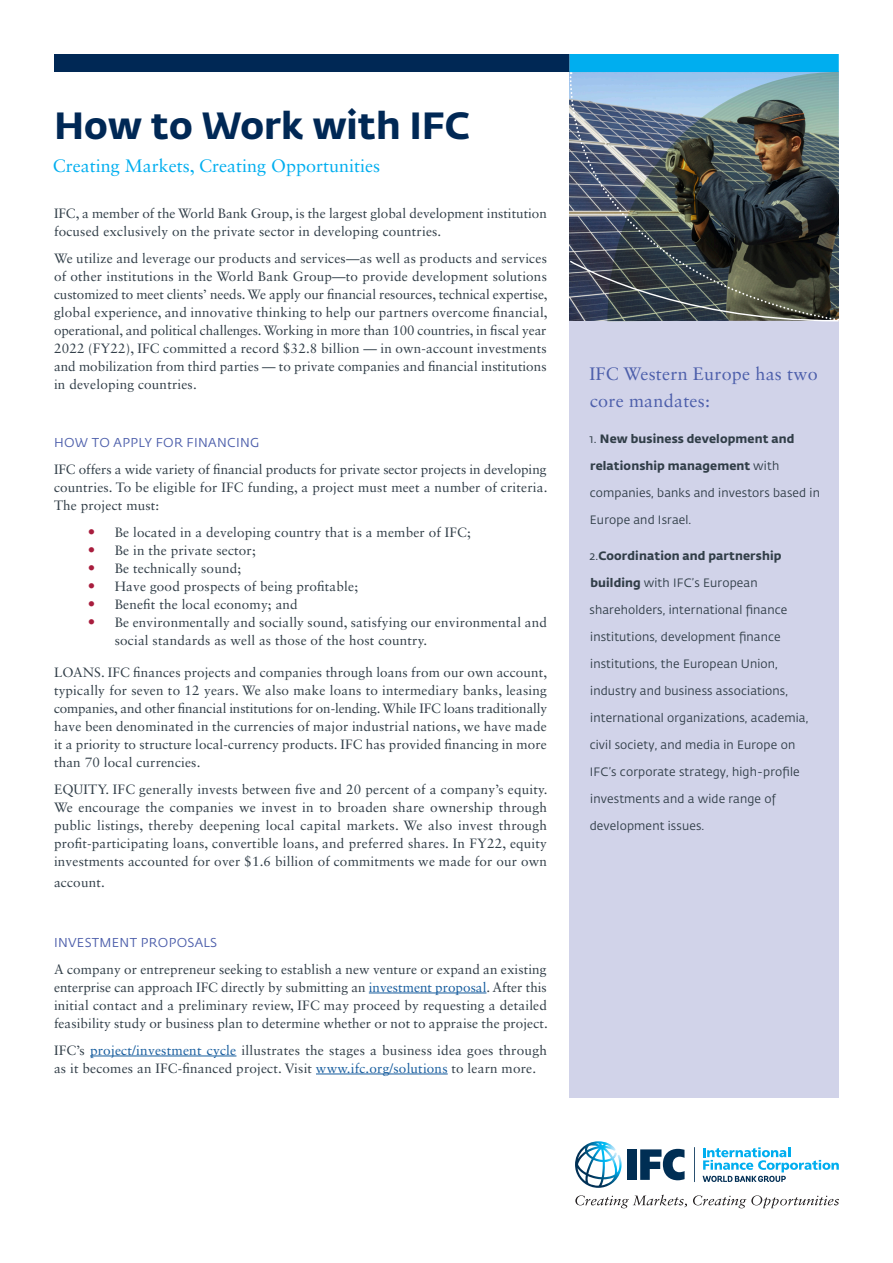
<style>
.page{position:relative;width:893px;height:1263px;background:#fff}
.page>*{position:absolute;margin:0;border:0;box-sizing:border-box;transform-origin:0 0}
.t1{font:700 37.5px "Fedra Sans Std";color:#002855}
.Subheader{font:18px "Sabon LT Std";color:#00aeef}
.Body_Subheads{font:18px/27px "Sabon LT Std";letter-spacing:.015em;color:#4d5fab}
.Body_Subheads-2{font:13.5px/18px "Sabon LT Std";letter-spacing:.015em;color:#313e48;text-align:justify}
.Body_Subheads-3{font:12.75px "Fedra Sans Std";letter-spacing:.025em;color:#4d5fab}
.Body_Subheads-4{font:12px "Fedra Sans Std";letter-spacing:.015em;color:#313e48}
.Body_Subheads-5{font:700 12px "Fedra Sans Std";letter-spacing:.01em;color:#313e48}
.s1{font-size:15px;color:#a81d3d}
.s2{color:#175d9e}
.s3{font-weight:400}
.s4{font-weight:700}
</style>
<div class="page">
<div style="left:570px;top:321px;width:269px;height:777px;background:#d1d3e9"></div>
<div style="left:54px;top:54px;width:516px;height:18px;background:#002855"></div>
<div style="left:570px;top:54px;width:269px;height:18px;background:#00aeef"></div>
<img style="left:569px;top:73px;width:267px;height:187px">
<svg style="left:569px;top:260px;width:270px;height:62px;background:#444a4a"></svg>
<div style="left:627px;top:1149px;width:10px;height:31px;background:#002e54"></div>
<svg style="left:575px;top:1141px;width:46px;height:47px"></svg>
<svg style="left:640px;top:1149px;width:45px;height:31px"></svg>
<hr style="left:694px;top:1147px;width:1px;height:35px;background:#002e54">
<svg style="left:702px;top:1147px;width:137px;height:35px"></svg>
<svg style="left:575px;top:1195px;width:264px;height:13px"></svg>
<hr style="left:369px;top:993px;width:117px;height:1px;background:#175d9e">
<hr style="left:90px;top:1056px;width:146px;height:1px;background:#175d9e">
<hr style="left:316px;top:1074px;width:132px;height:1px;background:#175d9e">
<p class="t1" style="left:54px;top:101px;width:418px">How to Work with IFC</p>
<p class="Subheader" style="left:53px;top:155px;width:329px">Creating Markets, Creating Opportunities</p>
<p class="Body_Subheads-2" style="left:54px;top:204px;width:494px">IFC, a member of the World Bank Group, is the largest global development institution focused exclusively on the private sector in developing countries.</p>
<p class="Body_Subheads-2" style="left:54px;top:249px;width:495px">We utilize and leverage our products and services—as well as products and services of other institutions in the World Bank Group—to provide development solutions customized to meet clients’ needs. We apply our financial resources, technical expertise, global experience, and innovative thinking to help our partners overcome financial, operational, and political challenges. Working in more than 100 countries, in fiscal year 2022 (FY22), IFC committed a record $32.8 billion — in own-account investments and mobilization from third parties — to private companies and financial institutions in developing countries.</p>
<p class="Body_Subheads-3" style="left:54px;top:435px;width:207px">HOW TO APPLY FOR FINANCING</p>
<p class="Body_Subheads-2" style="left:54px;top:460px;width:495px">IFC offers a wide variety of financial products for private sector projects in developing countries. To be eligible for IFC funding, a project must meet a number of criteria.<br>The project must:</p>
<p class="Body_Subheads-2" style="left:88px;top:523px;width:385px"><span class="s1">•</span> Be located in a developing country that is a member of IFC;</p>
<p class="Body_Subheads-2" style="left:88px;top:541px;width:170px"><span class="s1">•</span> Be in the private sector;</p>
<p class="Body_Subheads-2" style="left:88px;top:559px;width:155px"><span class="s1">•</span> Be technically sound;</p>
<p class="Body_Subheads-2" style="left:88px;top:577px;width:272px"><span class="s1">•</span> Have good prospects of being profitable;</p>
<p class="Body_Subheads-2" style="left:88px;top:595px;width:212px"><span class="s1">•</span> Benefit the local economy; and</p>
<p class="Body_Subheads-2" style="left:115px;top:613px;width:434px;text-indent:-27px"><span class="s1">•</span> Be environmentally and socially sound, satisfying our environmental and social standards as well as those of the host country.</p>
<p class="Body_Subheads-2" style="left:54px;top:663px;width:495px">LOANS. IFC finances projects and companies through loans from our own account, typically for seven to 12 years. We also make loans to intermediary banks, leasing companies, and other financial institutions for on-lending. While IFC loans traditionally have been denominated in the currencies of major industrial nations, we have made it a priority to structure local-currency products. IFC has provided financing in more than 70 local currencies.</p>
<p class="Body_Subheads-2" style="left:54px;top:780px;width:495px">EQUITY. IFC generally invests between five and 20 percent of a company’s equity.<br>We encourage the companies we invest in to broaden share ownership through public listings, thereby deepening local capital markets. We also invest through profit-participating loans, convertible loans, and preferred shares. In FY22, equity investments accounted for over $1.6 billion of commitments we made for our own</p>
<p class="Body_Subheads-2" style="left:54px;top:873px;width:52px">account.</p>
<p class="Body_Subheads-3" style="left:54px;top:934px;width:165px">INVESTMENT PROPOSALS</p>
<p class="Body_Subheads-2" style="left:54px;top:960px;width:495px">A company or entrepreneur seeking to establish a new venture or expand an existing enterprise can approach IFC directly by submitting an <span class="s2">investment proposal</span>. After this initial contact and a preliminary review, IFC may proceed by requesting a detailed feasibility study or business plan to determine whether or not to appraise the project.</p>
<p class="Body_Subheads-2" style="left:54px;top:1041px;width:494px">IFC’s <span class="s2">project/investment cycle</span> illustrates the stages a business idea goes through as it becomes an IFC-financed project. Visit <span class="s2">www.ifc.org/solutions</span> to learn more.</p>
<p class="Body_Subheads" style="left:589px;top:360px;width:230px">IFC Western Europe has two core mandates:</p>
<p class="Body_Subheads-5" style="left:590px;top:431px;width:206px"><span class="s3">1.</span> New business development and</p>
<p class="Body_Subheads-5" style="left:590px;top:458px;width:191px">relationship management <span class="s3">with</span></p>
<p class="Body_Subheads-4" style="left:590px;top:485px;width:232px">companies, banks and investors based in</p>
<p class="Body_Subheads-4" style="left:590px;top:512px;width:103px">Europe and Israel.</p>
<p class="Body_Subheads-5" style="left:589px;top:548px;width:194px"><span class="s3">2.</span>Coordination and partnership</p>
<p class="Body_Subheads-4" style="left:590px;top:575px;width:169px"><span class="s4">building</span> with IFC’s European</p>
<p class="Body_Subheads-4" style="left:590px;top:602px;width:199px">shareholders, international finance</p>
<p class="Body_Subheads-4" style="left:590px;top:629px;width:192px">institutions, development finance</p>
<p class="Body_Subheads-4" style="left:590px;top:656px;width:189px">institutions, the European Union,</p>
<p class="Body_Subheads-4" style="left:590px;top:683px;width:199px">industry and business associations,</p>
<p class="Body_Subheads-4" style="left:590px;top:710px;width:220px">international organizations, academia,</p>
<p class="Body_Subheads-4" style="left:590px;top:737px;width:207px">civil society, and media in Europe on</p>
<p class="Body_Subheads-4" style="left:590px;top:764px;width:211px">IFC’s corporate strategy, high-profile</p>
<p class="Body_Subheads-4" style="left:590px;top:791px;width:187px">investments and a wide range of</p>
<p class="Body_Subheads-4" style="left:590px;top:818px;width:116px">development issues.</p>
</div>
